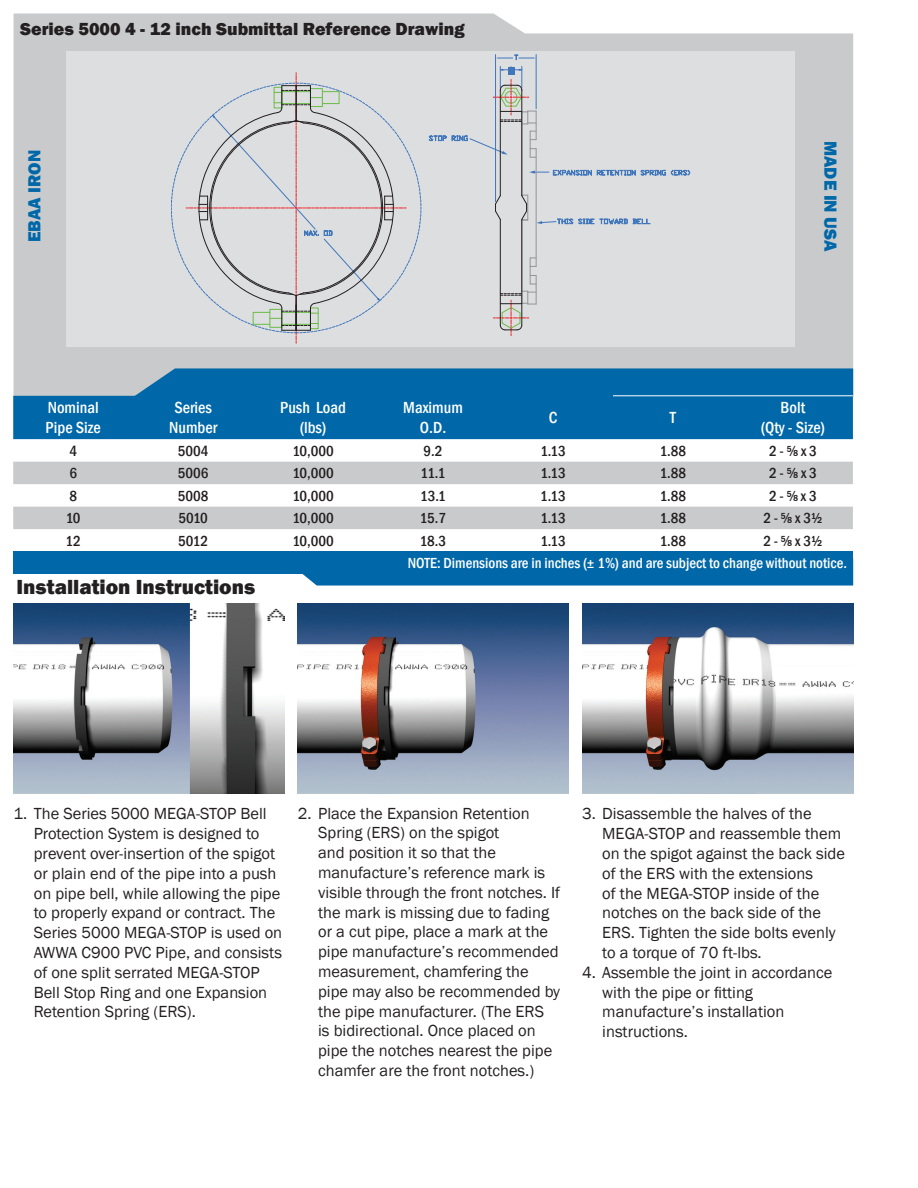
<style>
.page{position:relative;width:918px;height:1188px;background:#fff}
.page>*{position:absolute;margin:0;border:0;box-sizing:border-box;transform-origin:0 0}
.t1{font:800 21px "Franklin Gothic";color:#231f20}
.t2{font:800 18px "Franklin Gothic";color:#231f20}
.t3{font:800 18px "Franklin Gothic";color:#0068a9}
.t4{font:16.5px/19.8px "Franklin Gothic";color:#231f20}
.t5{font:500 condensed 16.5px/19.8px "Franklin Gothic";color:#fff;text-align:center}
.t6{font:500 condensed 15px "Franklin Gothic";color:#231f20}
.t7{font:500 condensed 15px "Franklin Gothic";color:#fff}
</style>
<div class="page">
<svg style="left:14px;top:14px;width:839px;height:354px;background:#cdced0"></svg>
<div style="left:66px;top:51px;width:729px;height:296px;background:#dddee0"></div>
<svg style="left:302px;top:574px;width:551px;height:12px;background:#0d6fad"></svg>
<img style="left:298px;top:603px;width:271px;height:191px">
<img style="left:14px;top:603px;width:270px;height:191px">
<img style="left:582px;top:603px;width:271px;height:191px">
<hr style="left:495px;top:55px;width:1px;height:147px;background:#4077bc">
<hr style="left:536px;top:55px;width:1px;height:54px;background:#4077bc">
<svg style="left:496px;top:55px;width:41px;height:5px"></svg>
<svg style="left:529px;top:169px;width:161px;height:7px"></svg>
<svg style="left:537px;top:218px;width:113px;height:7px"></svg>
<hr style="left:536px;top:149px;width:1px;height:117px;background:#939598">
<hr style="left:500px;top:90px;width:1px;height:106px;background:#231f20">
<hr style="left:522px;top:90px;width:1px;height:106px;background:#231f20">
<svg style="left:429px;top:66px;width:108px;height:92px"></svg>
<svg style="left:493px;top:258px;width:44px;height:78px"></svg>
<svg style="left:495px;top:195px;width:6px;height:25px"></svg>
<svg style="left:521px;top:195px;width:8px;height:26px"></svg>
<hr style="left:522px;top:219px;width:1px;height:106px;background:#231f20">
<hr style="left:500px;top:219px;width:1px;height:106px;background:#231f20">
<svg style="left:186px;top:73px;width:220px;height:270px"></svg>
<svg style="left:13px;top:368px;width:840px;height:71px;background:#0f6fac"></svg>
<svg style="left:13px;top:462px;width:840px;height:67px;fill:#c9cacc"></svg>
<div style="left:13px;top:552px;width:840px;height:22px;background:#0068a9"></div>
<hr style="left:613px;top:396px;width:120px;height:1px;background:#fff">
<hr style="left:733px;top:396px;width:120px;height:1px;background:#fff">
<p class="t2" style="left:20px;top:17px;width:446px">Series 5000 4 - 12 inch Submittal Reference Drawing</p>
<p class="t3" style="left:23px;top:242px;width:94px;rotate:-90deg">EBAA IRON</p>
<p class="t3" style="left:842px;top:141px;width:112px;rotate:90deg">MADE IN USA</p>
<p class="t5" style="left:46px;top:398px;width:57px;text-align:left">Nominal<br>Pipe Size</p>
<p class="t5" style="left:169px;top:398px;width:50px">Series<br>Number</p>
<p class="t5" style="left:280px;top:398px;width:67px">Push Load (lbs)</p>
<p class="t5" style="left:403px;top:398px;width:61px">Maximum<br>O.D.</p>
<p class="t5" style="left:549px;top:408px;width:10px">C</p>
<p class="t5" style="left:670px;top:408px;width:8px">T</p>
<p class="t5" style="left:761px;top:398px;width:66px">Bolt<br>(Qty - Size)</p>
<p class="t6" style="left:69px;top:441px;width:9px">4</p>
<p class="t6" style="left:178px;top:441px;width:32px">5004</p>
<p class="t6" style="left:292px;top:441px;width:43px">10,000</p>
<p class="t6" style="left:424px;top:441px;width:20px">9.2</p>
<p class="t6" style="left:540px;top:441px;width:27px">1.13</p>
<p class="t6" style="left:660px;top:441px;width:28px">1.88</p>
<p class="t6" style="left:769px;top:441px;width:49px">2 - ⅝ x 3</p>
<p class="t6" style="left:69px;top:463px;width:9px">6</p>
<p class="t6" style="left:178px;top:463px;width:32px">5006</p>
<p class="t6" style="left:292px;top:463px;width:43px">10,000</p>
<p class="t6" style="left:421px;top:463px;width:26px">11.1</p>
<p class="t6" style="left:540px;top:463px;width:27px">1.13</p>
<p class="t6" style="left:660px;top:463px;width:28px">1.88</p>
<p class="t6" style="left:769px;top:463px;width:49px">2 - ⅝ x 3</p>
<p class="t6" style="left:69px;top:486px;width:9px">8</p>
<p class="t6" style="left:178px;top:486px;width:32px">5008</p>
<p class="t6" style="left:292px;top:486px;width:43px">10,000</p>
<p class="t6" style="left:420px;top:486px;width:27px">13.1</p>
<p class="t6" style="left:540px;top:486px;width:27px">1.13</p>
<p class="t6" style="left:660px;top:486px;width:28px">1.88</p>
<p class="t6" style="left:769px;top:486px;width:49px">2 - ⅝ x 3</p>
<p class="t6" style="left:66px;top:508px;width:16px">10</p>
<p class="t6" style="left:178px;top:508px;width:31px">5010</p>
<p class="t6" style="left:292px;top:508px;width:43px">10,000</p>
<p class="t6" style="left:420px;top:508px;width:28px">15.7</p>
<p class="t6" style="left:540px;top:508px;width:27px">1.13</p>
<p class="t6" style="left:660px;top:508px;width:28px">1.88</p>
<p class="t6" style="left:763px;top:508px;width:61px">2 - ⅝ x 3½</p>
<p class="t6" style="left:66px;top:531px;width:17px">12</p>
<p class="t6" style="left:178px;top:531px;width:32px">5012</p>
<p class="t6" style="left:292px;top:531px;width:43px">10,000</p>
<p class="t6" style="left:420px;top:531px;width:28px">18.3</p>
<p class="t6" style="left:540px;top:531px;width:27px">1.13</p>
<p class="t6" style="left:660px;top:531px;width:28px">1.88</p>
<p class="t6" style="left:763px;top:531px;width:61px">2 - ⅝ x 3½</p>
<p class="t7" style="left:408px;top:553px;width:441px">NOTE: Dimensions are in inches (± 1%) and are subject to change without notice.</p>
<p class="t1" style="left:16px;top:574px;width:240px">Installation Instructions</p>
<p class="t4" style="left:34px;top:804px;width:250px;text-indent:-20px">1. The Series 5000 MEGA-STOP Bell<br>Protection System is designed to prevent over-insertion of the spigot or plain end of the pipe into a push on pipe bell, while allowing the pipe to properly expand or contract. The<br>Series 5000 MEGA-STOP is used on<br>AWWA C900 PVC Pipe, and consists of one split serrated MEGA-STOP<br>Bell Stop Ring and one Expansion<br>Retention Spring (ERS).</p>
<p class="t4" style="left:318px;top:804px;width:243px;text-indent:-20px">2. Place the Expansion Retention<br>Spring (ERS) on the spigot<br>and position it so that the manufacture’s reference mark is visible through the front notches. If the mark is missing due to fading or a cut pipe, place a mark at the pipe manufacture’s recommended measurement, chamfering the pipe may also be recommended by the pipe manufacturer. (The ERS<br>is bidirectional. Once placed on pipe the notches nearest the pipe chamfer are the front notches.)</p>
<p class="t4" style="left:602px;top:804px;width:244px;text-indent:-20px">3. Disassemble the halves of the<br>MEGA-STOP and reassemble them on the spigot against the back side of the ERS with the extensions<br>of the MEGA-STOP inside of the notches on the back side of the<br>ERS. Tighten the side bolts evenly to a torque of 70 ft-lbs.</p>
<p class="t4" style="left:602px;top:963px;width:232px;text-indent:-20px">4. Assemble the joint in accordance with the pipe or fitting manufacture’s installation instructions.</p>
</div>
